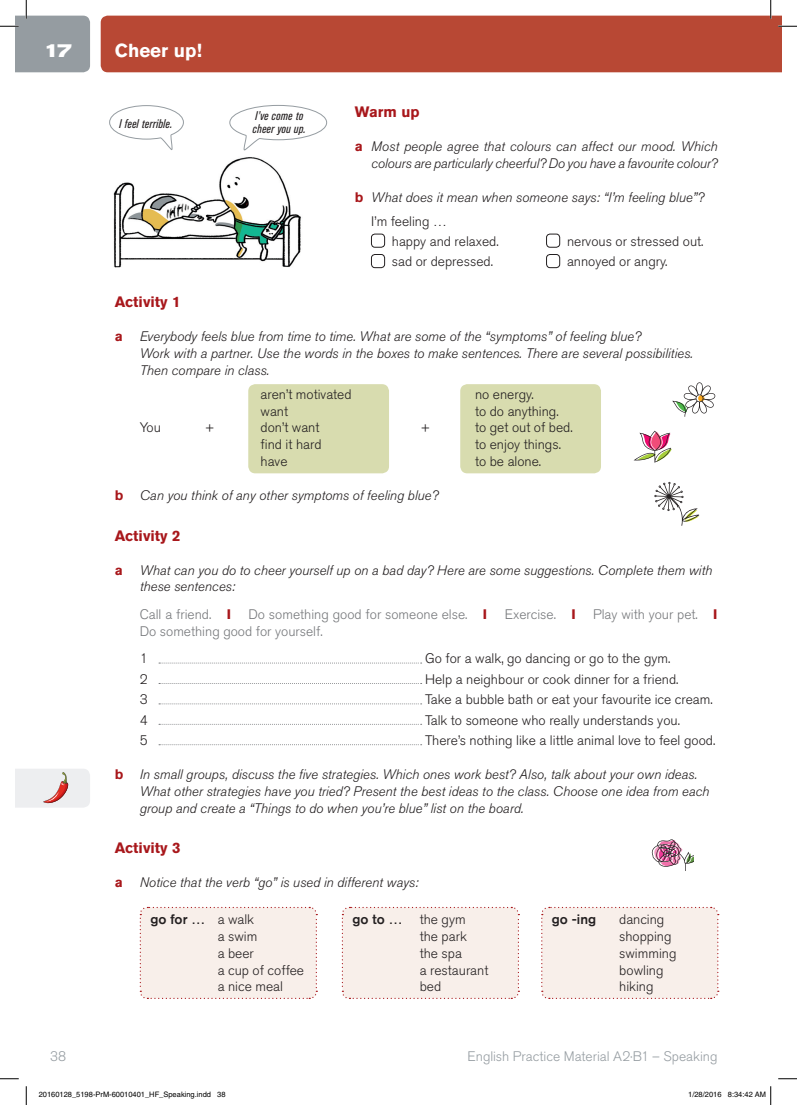
<style>
.page{position:relative;width:797px;height:1105px;background:#fff}
.page>*{position:absolute;margin:0;border:0;box-sizing:border-box;transform-origin:0 0}
.t1{font:700 18.75px "Akzidenz Grotesk Pro";color:#fff}
.t2{font:700 expanded 18.75px "Akzidenz Grotesk Pro";color:#fff}
.t3{font:700 15px "Akzidenz Grotesk Pro";color:#a8171b}
.t4{font:italic 300 13.75px/16.9px "Akzidenz Grotesk Pro";color:#231f20}
.t5{font:300 13.75px/16.9px "Akzidenz Grotesk Pro";color:#231f20}
.t6{font:300 13.75px "Akzidenz Grotesk Pro";color:#76787b}
.t7{font:300 13.75px "Akzidenz Grotesk Pro";color:#959ca1}
.t8{font:500 13.75px "Akzidenz Grotesk Pro";color:#231f20}
.t9{font:italic condensed 12.5px/12.5px "Akzidenz Grotesk Pro";letter-spacing:.02em;color:#231f20}
.t10{font:7.5px "Helvetica";color:#000}
.s1{font-weight:700;font-style:normal;color:#a8171b}
.s2{font-style:normal}
.s3{font-weight:700;color:#a8171b}
.s4{font-weight:500}
</style>
<div class="page">
<div style="left:248px;top:384px;width:141px;height:89px;background:#d8dcaf;border-radius:7px"></div>
<div style="left:460px;top:384px;width:141px;height:89px;background:#d8dcaf;border-radius:7px"></div>
<div style="left:139px;top:906px;width:178px;height:93px;background:#f8efea"></div>
<div style="left:341px;top:906px;width:178px;height:93px;background:#f8efea"></div>
<div style="left:541px;top:906px;width:178px;height:93px;background:#f8efea"></div>
<img style="left:113px;top:122px;width:215px;height:146px">
<div style="left:101px;top:16px;width:680px;height:56px;background:#b84834"></div>
<svg style="left:109px;top:105px;width:75px;height:46px"></svg>
<svg style="left:229px;top:105px;width:98px;height:46px"></svg>
<svg style="left:16px;top:769px;width:74px;height:39px"></svg>
<div style="left:371px;top:234px;width:14px;height:13px;border:1px solid #231f20;border-radius:4px"></div>
<div style="left:546px;top:234px;width:14px;height:13px;border:1px solid #231f20;border-radius:4px"></div>
<div style="left:371px;top:254px;width:14px;height:14px;border:1px solid #231f20;border-radius:4px"></div>
<div style="left:546px;top:254px;width:14px;height:14px;border:1px solid #231f20;border-radius:4px"></div>
<svg style="left:159px;top:663px;width:262px;height:1px"></svg>
<svg style="left:159px;top:683px;width:262px;height:1px"></svg>
<svg style="left:159px;top:704px;width:262px;height:1px"></svg>
<svg style="left:159px;top:724px;width:262px;height:1px"></svg>
<svg style="left:159px;top:744px;width:262px;height:1px"></svg>
<svg style="left:672px;top:382px;width:43px;height:35px"></svg>
<svg style="left:633px;top:431px;width:67px;height:95px"></svg>
<svg style="left:651px;top:839px;width:42px;height:32px"></svg>
<svg style="left:778px;top:25px;width:19px;height:2px"></svg>
<svg style="left:0;top:1078px;width:19px;height:1px"></svg>
<svg style="left:778px;top:1078px;width:19px;height:1px"></svg>
<svg style="left:0;top:0;width:90px;height:72px"></svg>
<svg style="left:25px;top:1086px;width:2px;height:19px"></svg>
<svg style="left:770px;top:0;width:1px;height:19px"></svg>
<svg style="left:770px;top:1086px;width:1px;height:19px"></svg>
<h1 class="t2" style="left:44px;top:38px;width:30px">17</h1>
<h1 class="t1" style="left:115px;top:38px;width:88px">Cheer up!</h1>
<p class="t9" style="left:119px;top:117px;width:55px">I feel terrible.</p>
<p class="t9" style="left:252px;top:109px;width:55px">I’ve come to cheer you up.</p>
<p class="t3" style="left:355px;top:102px;width:66px">Warm up</p>
<p class="t4" style="left:355px;top:138px;width:364px;text-align:right"><span class="s1">a</span> Most people agree that colours can affect our mood. Which colours are particularly cheerful? Do you have a favourite colour?</p>
<p class="t4" style="left:371px;top:185px;width:334px;line-height:24px;text-indent:-16px"><span class="s1">b</span> What does it mean when someone says: “I’m feeling blue”?<br><span class="s2">I’m feeling …</span></p>
<p class="t5" style="left:392px;top:233px;width:108px">happy and relaxed.</p>
<p class="t5" style="left:567px;top:233px;width:138px">nervous or stressed out.</p>
<p class="t5" style="left:392px;top:253px;width:103px">sad or depressed.</p>
<p class="t5" style="left:567px;top:253px;width:102px">annoyed or angry.</p>
<p class="t3" style="left:115px;top:292px;width:67px">Activity 1</p>
<p class="t4" style="left:140px;top:328px;width:555px;text-indent:-25px"><span class="s1">a</span> Everybody feels blue from time to time. What are some of the “symptoms” of feeling blue?<br>Work with a partner. Use the words in the boxes to make sentences. There are several possibilities.<br>Then compare in class.</p>
<p class="t5" style="left:260px;top:385px;width:92px">aren’t motivated</p>
<p class="t5" style="left:475px;top:385px;width:60px">no energy.</p>
<p class="t5" style="left:260px;top:402px;width:29px">want</p>
<p class="t5" style="left:475px;top:402px;width:85px">to do anything.</p>
<p class="t5" style="left:140px;top:419px;width:23px">You</p>
<p class="t5" style="left:205px;top:419px;width:11px">+</p>
<p class="t5" style="left:260px;top:419px;width:60px">don’t want</p>
<p class="t5" style="left:420px;top:419px;width:11px">+</p>
<p class="t5" style="left:475px;top:419px;width:99px">to get out of bed.</p>
<p class="t5" style="left:260px;top:436px;width:62px">find it hard</p>
<p class="t5" style="left:475px;top:436px;width:87px">to enjoy things.</p>
<p class="t5" style="left:260px;top:453px;width:28px">have</p>
<p class="t5" style="left:475px;top:453px;width:68px">to be alone.</p>
<p class="t4" style="left:115px;top:487px;width:325px"><span class="s1">b</span> Can you think of any other symptoms of feeling blue?</p>
<p class="t3" style="left:115px;top:526px;width:67px">Activity 2</p>
<p class="t4" style="left:140px;top:561px;width:574px;text-indent:-25px"><span class="s1">a</span> What can you do to cheer yourself up on a bad day? Here are some suggestions. Complete them with these sentences:</p>
<p class="t6" style="left:140px;top:605px;width:93px">Call a friend. <span class="s3">I</span></p>
<p class="t6" style="left:248px;top:605px;width:240px">Do something good for someone else. <span class="s3">I</span></p>
<p class="t6" style="left:504px;top:605px;width:72px">Exercise. <span class="s3">I</span></p>
<p class="t6" style="left:593px;top:605px;width:126px">Play with your pet. <span class="s3">I</span></p>
<p class="t6" style="left:140px;top:622px;width:184px">Do something good for yourself.</p>
<p class="t5" style="left:140px;top:650px;width:10px">1</p>
<p class="t5" style="left:425px;top:650px;width:247px">Go for a walk, go dancing or go to the gym.</p>
<p class="t5" style="left:140px;top:670px;width:10px">2</p>
<p class="t5" style="left:425px;top:670px;width:255px">Help a neighbour or cook dinner for a friend.</p>
<p class="t5" style="left:140px;top:691px;width:10px">3</p>
<p class="t5" style="left:425px;top:691px;width:289px">Take a bubble bath or eat your favourite ice cream.</p>
<p class="t5" style="left:140px;top:711px;width:10px">4</p>
<p class="t5" style="left:425px;top:711px;width:256px">Talk to someone who really understands you.</p>
<p class="t5" style="left:140px;top:732px;width:10px">5</p>
<p class="t5" style="left:425px;top:732px;width:292px">There’s nothing like a little animal love to feel good.</p>
<p class="t4" style="left:140px;top:766px;width:571px;text-indent:-25px"><span class="s1">b</span> In small groups, discuss the five strategies. Which ones work best? Also, talk about your own ideas.<br>What other strategies have you tried? Present the best ideas to the class. Choose one idea from each group and create a “Things to do when you’re blue” list on the board.</p>
<p class="t3" style="left:115px;top:838px;width:67px">Activity 3</p>
<p class="t4" style="left:115px;top:874px;width:305px"><span class="s1">a</span> Notice that the verb “go” is used in different ways:</p>
<p class="t5" style="left:218px;top:911px;width:88px;text-indent:-67px"><span class="s4">go for …</span> a walk<br>a swim<br>a beer<br>a cup of coffee a nice meal</p>
<p class="t8" style="left:352px;top:910px;width:52px">go to …</p>
<p class="t5" style="left:420px;top:911px;width:70px">the gym<br>the park the spa<br>a restaurant bed</p>
<p class="t8" style="left:552px;top:910px;width:46px">go -ing</p>
<p class="t5" style="left:619px;top:911px;width:59px">dancing shopping swimming bowling hiking</p>
<p class="t7" style="left:50px;top:1047px;width:18px">38</p>
<p class="t7" style="left:467px;top:1047px;width:251px">English Practice Material A2·B1 – Speaking</p>
<p class="t10" style="left:39px;top:1090px;width:188px">20160128_5198-PrM-60010401_HF_Speaking.indd 38</p>
<p class="t10" style="left:688px;top:1090px;width:79px">1/28/2016 8:34:42 AM</p>
</div>
